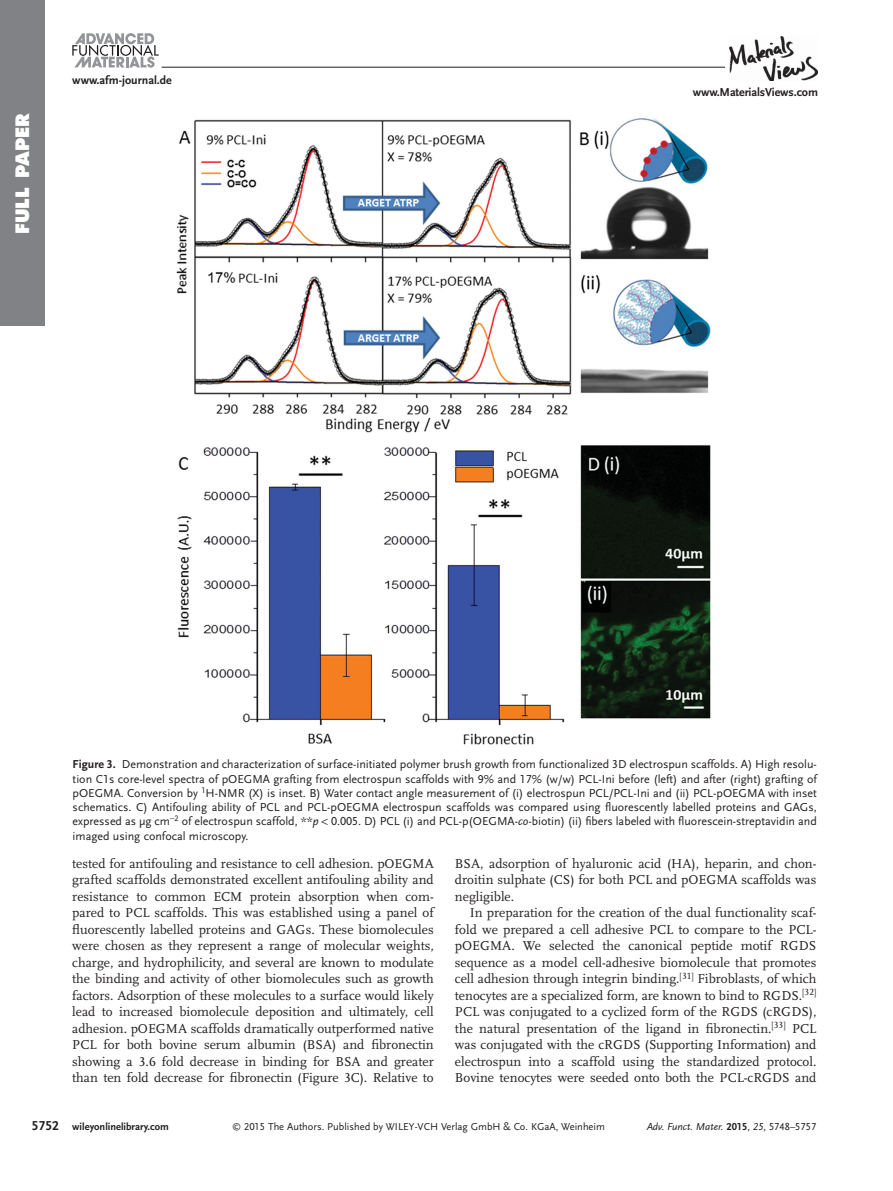
<style>
.page{position:relative;width:893px;height:1191px;background:#fff}
.page>*{position:absolute;margin:0;border:0;box-sizing:border-box;transform-origin:0 0}
.t1{font:800 18px "Futura";letter-spacing:.005em;color:#fff}
.t2{font:13.5px/16.5px "Scala LF";color:#231f20;text-align:justify}
.t3{font:12px/14.2px "Scala Sans LF";color:#231f20;text-align:justify}
.t4{font:700 12px "Scala Sans LF";letter-spacing:-.01em;color:#231f20}
.t5{font:10.5px "Scala Sans LF";color:#231f20}
.t6{font:italic 10.5px "Scala Sans LF";color:#231f20}
.t7{font:700 10.5px "Scala Sans LF";color:#231f20}
.s1{font-weight:700}
.s2{font-style:italic}
.s3{font-weight:700;font-style:normal}
.s4{font-style:normal}
.s5{font-size:13.5px}
.s6{font-size:9px}
</style>
<div class="page">
<div style="left:0;top:0;width:44px;height:325px;background:#808285"></div>
<hr style="left:162px;top:67px;width:563px;height:1px;background:#231f20">
<svg style="left:72px;top:33px;width:87px;height:35px"></svg>
<img style="left:729px;top:36px;width:88px;height:45px">
<img style="left:176px;top:118px;width:535px;height:627px">
<h1 class="t1" style="left:15px;top:234px;width:123px;rotate:-90deg">FULL PAPER</h1>
<p class="t4" style="left:72px;top:74px;width:101px">www.afm-journal.de</p>
<p class="t4" style="left:693px;top:87px;width:127px">www.MaterialsViews.com</p>
<p class="t3" style="left:73px;top:758px;width:746px"><span class="s1">Figure 3.</span> Demonstration and characterization of surface-initiated polymer brush growth from functionalized 3D electrospun scaffolds. A) High resolu&shy;tion C1s core-level spectra of pOEGMA grafting from electrospun scaffolds with 9% and 17% (w/w) PCL-Ini before (left) and after (right) grafting of pOEGMA. Conversion by <sup>1</sup> H-NMR (X) is inset. B) Water contact angle measurement of (i) electrospun PCL/PCL-Ini and (ii) PCL-pOEGMA with inset schematics. C) Antifouling ability of PCL and PCL-pOEGMA electrospun scaffolds was compared using fluorescently labelled proteins and GAGs, expressed as µg cm −<sup>2</sup> of electrospun scaffold, ** <span class="s2">p</span> 0.005. D) PCL (i) and PCL-p(OEGMA- <span class="s2">co</span> -biotin) (ii) fibers labeled with fluorescein-streptavidin and imaged using confocal microscopy.</p>
<p class="t2" style="left:72px;top:856px;width:363px">tested for antifouling and resistance to cell adhesion. pOEGMA grafted scaffolds demonstrated excellent antifouling ability and resistance to common ECM protein absorption when com&shy;pared to PCL scaffolds. This was established using a panel of fluorescently labelled proteins and GAGs. These biomolecules were chosen as they represent a range of molecular weights, charge, and hydrophilicity, and several are known to modulate the binding and activity of other biomolecules such as growth factors. Adsorption of these molecules to a surface would likely lead to increased biomolecule deposition and ultimately, cell adhesion. pOEGMA scaffolds dramatically outperformed native PCL for both bovine serum albumin (BSA) and fibronectin showing a 3.6 fold decrease in binding for BSA and greater than ten fold decrease for fibronectin (Figure 3 C). Relative to</p>
<p class="t2" style="left:455px;top:856px;width:363px">BSA, adsorption of hyaluronic acid (HA), heparin, and chon&shy;droitin sulphate (CS) for both PCL and pOEGMA scaffolds was negligible.</p>
<p class="t2" style="left:455px;top:905px;width:363px;text-indent:15px">In preparation for the creation of the dual functionality scaf&shy;fold we prepared a cell adhesive PCL to compare to the PCL&shy;pOEGMA. We selected the canonical peptide motif RGDS sequence as a model cell-adhesive biomolecule that promotes cell adhesion through integrin binding. <sup>[</sup> <sup>31</sup> <sup>]</sup> Fibroblasts, of which tenocytes are a specialized form, are known to bind to RGDS. <sup>[</sup> <sup>32</sup> <sup>] </sup>PCL was conjugated to a cyclized form of the RGDS (cRGDS), the natural presentation of the ligand in fibronectin. <sup>[</sup> <sup>33</sup> <sup>]</sup> PCL was conjugated with the cRGDS (Supporting Information) and electrospun into a scaffold using the standardized protocol.<br>Bovine tenocytes were seeded onto both the PCL-cRGDS and</p>
<p class="t6" style="left:647px;top:1122px;width:171px">Adv. Funct. Mater. <span class="s3">2015</span><span class="s4">,</span> 25<span class="s4">, 5748–5757</span></p>
<p class="t7" style="left:32px;top:1122px;width:138px"><span class="s5">5752</span> wileyonlinelibrary.com</p>
<p class="t5" style="left:232px;top:1122px;width:374px"><span class="s6">©</span> 2015 The Authors. Published by WILEY-VCH Verlag GmbH &amp; Co. KGaA, Weinheim</p>
</div>
